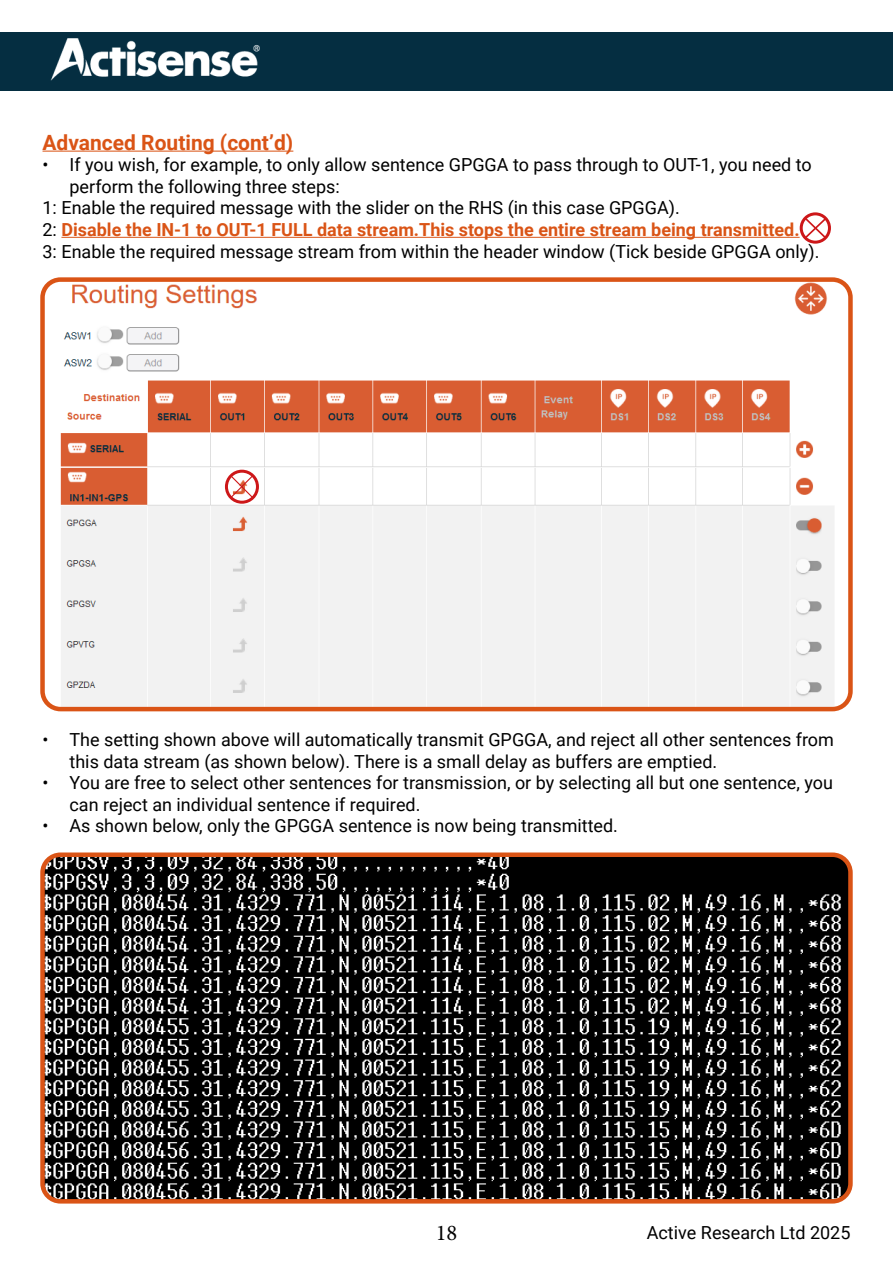
<style>
.page{position:relative;width:893px;height:1263px;background:#fff}
.page>*{position:absolute;margin:0;border:0;box-sizing:border-box;transform-origin:0 0}
.t1{font:22.5px "Minion Pro";color:#000}
.t2{font:700 21px "Roboto";color:#da5416}
.t3{font:18px/21.6px "Roboto";color:#000}
.t4{font:700 18px "Roboto";color:#da5416}
.s1{font-weight:400;color:#000}
</style>
<div class="page">
<hr style="left:43px;top:151px;width:250px;height:1px;background:#da5416">
<hr style="left:61px;top:237px;width:739px;height:1px;background:#da5416">
<img style="left:60px;top:282px;width:774px;height:424px">
<div style="left:40px;top:277px;width:813px;height:434px;border:4px solid #da5416;border-radius:18px"></div>
<img style="left:45px;top:857px;width:803px;height:341px">
<div style="left:40px;top:852px;width:813px;height:351px;border:4px solid #da5416;border-radius:18px"></div>
<div style="left:0;top:32px;width:893px;height:58px;background:#052e41"></div>
<img style="left:43px;top:38px;width:226px;height:53px">
<svg style="left:803px;top:216px;width:25px;height:24px"></svg>
<div style="left:800px;top:212px;width:31px;height:32px;border:3px solid #cd1719;border-radius:50%"></div>
<div style="left:225px;top:470px;width:34px;height:34px;border:3px solid #cd1719;border-radius:50%"></div>
<svg style="left:229px;top:474px;width:26px;height:26px"></svg>
<p class="t2" style="left:43px;top:127px;width:252px">Advanced Routing (cont’d)</p>
<p class="t3" style="left:70px;top:153px;width:744px;text-indent:-27px">• If you wish, for example, to only allow sentence GPGGA to pass through to OUT-1, you need to perform the following three steps:</p>
<p class="t3" style="left:43px;top:196px;width:639px">1: Enable the required message with the slider on the RHS (in this case GPGGA).</p>
<p class="t4" style="left:43px;top:217px;width:759px"><span class="s1">2:</span> Disable the IN-1 to OUT-1 FULL data stream.This stops the entire stream being transmitted.</p>
<p class="t3" style="left:43px;top:240px;width:778px">3: Enable the required message stream from within the header window (Tick beside GPGGA only).</p>
<p class="t3" style="left:70px;top:728px;width:766px;text-indent:-27px">• The setting shown above will automatically transmit GPGGA, and reject all other sentences from this data stream (as shown below). There is a small delay as buffers are emptied.</p>
<p class="t3" style="left:70px;top:771px;width:765px;text-indent:-27px">• You are free to select other sentences for transmission, or by selecting all but one sentence, you can reject an individual sentence if required.</p>
<p class="t3" style="left:43px;top:814px;width:577px">• As shown below, only the GPGGA sentence is now being transmitted.</p>
<p class="t1" style="left:436px;top:1218px;width:23px">18</p>
<p class="t3" style="left:647px;top:1221px;width:205px">Active Research Ltd 2025</p>
</div>
